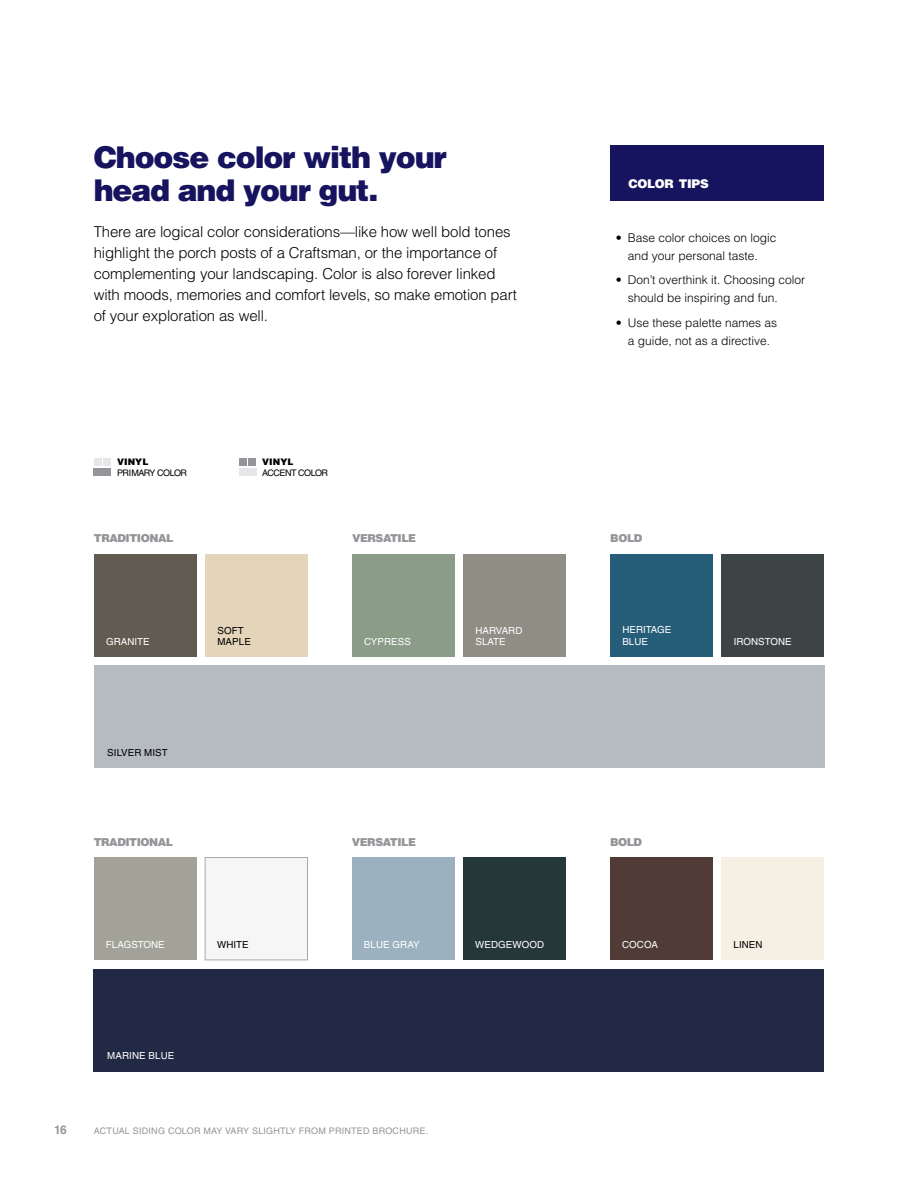
<style>
.page{position:relative;width:918px;height:1188px;background:#fff}
.page>*{position:absolute;margin:0;border:0;box-sizing:border-box;transform-origin:0 0}
.t1{font:900 30px/33px "Helvetica LT Std";letter-spacing:-.04em;color:#16135f}
.t2{font:300 15px/21px "Helvetica LT Std";letter-spacing:-.01em;color:#000}
.t3{font:300 12px/18px "Helvetica LT Std";color:#000;text-align:center}
.t4{font:900 12px "Helvetica LT Std";letter-spacing:-.02em;color:#fff}
.t5{font:700 12px "Helvetica LT Std";color:#939598}
.t6{font:900 10.95px "Helvetica LT Std";letter-spacing:-.04em;color:#939598}
.t7{font:9.75px/10.9px "Helvetica LT Std";letter-spacing:.01em;color:#fff}
.t8{font:9.75px/10.9px "Helvetica LT Std";letter-spacing:.01em;color:#000}
.t9{font:9px "Helvetica LT Std";letter-spacing:.025em;color:#939598}
.t10{font:9px "Helvetica LT Std";letter-spacing:-.05em;color:#000}
.t11{font:900 9px "Helvetica LT Std";letter-spacing:.01em;color:#000}
</style>
<div class="page">
<div style="left:610px;top:146px;width:214px;height:55px;background:#16135f"></div>
<div style="left:94px;top:969px;width:730px;height:102px;background:#222944"></div>
<div style="left:205px;top:857px;width:103px;height:103px;background:#f6f6f6;border:1px solid #a7a9ac"></div>
<div style="left:94px;top:858px;width:102px;height:102px;background:#a2a298"></div>
<div style="left:463px;top:858px;width:103px;height:102px;background:#253738"></div>
<div style="left:352px;top:858px;width:102px;height:102px;background:#9cb1c0"></div>
<div style="left:721px;top:858px;width:103px;height:102px;background:#f5efe4"></div>
<div style="left:610px;top:858px;width:103px;height:102px;background:#513b37"></div>
<div style="left:205px;top:554px;width:103px;height:103px;background:#e3d4ba"></div>
<div style="left:94px;top:554px;width:102px;height:103px;background:#615b51"></div>
<div style="left:463px;top:554px;width:103px;height:103px;background:#908d85"></div>
<div style="left:352px;top:554px;width:103px;height:103px;background:#8b9d89"></div>
<div style="left:722px;top:554px;width:102px;height:103px;background:#3d4445"></div>
<div style="left:610px;top:554px;width:103px;height:103px;background:#265d79"></div>
<div style="left:94px;top:666px;width:730px;height:102px;background:#b6bbc2"></div>
<div style="left:94px;top:458px;width:7px;height:8px;background:#e6e7e8"></div>
<div style="left:103px;top:458px;width:8px;height:8px;background:#e6e7e8"></div>
<div style="left:94px;top:468px;width:17px;height:7px;background:#939598"></div>
<div style="left:239px;top:458px;width:7px;height:8px;background:#939598"></div>
<div style="left:249px;top:458px;width:7px;height:8px;background:#939598"></div>
<div style="left:239px;top:468px;width:17px;height:7px;background:#e6e7e8"></div>
<h1 class="t1" style="left:94px;top:140px;width:355px">Choose color with your head and your gut.</h1>
<p class="t2" style="left:94px;top:221px;width:425px">There are logical color considerations—like how well bold tones highlight the porch posts of a Craftsman, or the importance of complementing your landscaping. Color is also forever linked with moods, memories and comfort levels, so make emotion part of your exploration as well.</p>
<p class="t3" style="left:616px;top:228px;width:162px">• Base color choices on logic and your personal taste.</p>
<p class="t4" style="left:628px;top:176px;width:82px">COLOR TIPS</p>
<p class="t3" style="left:628px;top:271px;width:179px;text-align:left;text-indent:-12px">• Don’t overthink it. Choosing color should be inspiring and fun.</p>
<p class="t3" style="left:616px;top:314px;width:163px">• Use these palette names as a guide, not as a directive.</p>
<p class="t11" style="left:117px;top:456px;width:33px">VINYL</p>
<p class="t10" style="left:117px;top:467px;width:72px">PRIMARY COLOR</p>
<p class="t6" style="left:94px;top:531px;width:81px">TRADITIONAL</p>
<p class="t11" style="left:262px;top:456px;width:33px">VINYL</p>
<p class="t10" style="left:262px;top:467px;width:68px">ACCENT COLOR</p>
<p class="t6" style="left:352px;top:531px;width:66px">VERSATILE</p>
<p class="t7" style="left:106px;top:636px;width:45px">GRANITE</p>
<p class="t8" style="left:217px;top:625px;width:35px">SOFT<br>MAPLE</p>
<p class="t7" style="left:364px;top:636px;width:48px">CYPRESS</p>
<p class="t7" style="left:475px;top:625px;width:48px">HARVARD<br>SLATE</p>
<p class="t8" style="left:107px;top:747px;width:62px">SILVER MIST</p>
<p class="t6" style="left:94px;top:835px;width:81px">TRADITIONAL</p>
<p class="t7" style="left:106px;top:939px;width:60px">FLAGSTONE</p>
<p class="t8" style="left:217px;top:939px;width:33px">WHITE</p>
<p class="t6" style="left:352px;top:835px;width:66px">VERSATILE</p>
<p class="t7" style="left:364px;top:939px;width:57px">BLUE GRAY</p>
<p class="t7" style="left:475px;top:939px;width:70px">WEDGEWOOD</p>
<p class="t5" style="left:54px;top:1122px;width:14px">16</p>
<p class="t7" style="left:107px;top:1050px;width:69px">MARINE BLUE</p>
<p class="t9" style="left:94px;top:1126px;width:336px">ACTUAL SIDING COLOR MAY VARY SLIGHTLY FROM PRINTED BROCHURE.</p>
<p class="t6" style="left:610px;top:531px;width:34px">BOLD</p>
<p class="t7" style="left:622px;top:623px;width:50px;line-height:12px">HERITAGE<br>BLUE</p>
<p class="t7" style="left:734px;top:636px;width:59px">IRONSTONE</p>
<p class="t6" style="left:610px;top:835px;width:34px">BOLD</p>
<p class="t7" style="left:622px;top:939px;width:37px">COCOA</p>
<p class="t8" style="left:734px;top:939px;width:31px">LINEN</p>
</div>
